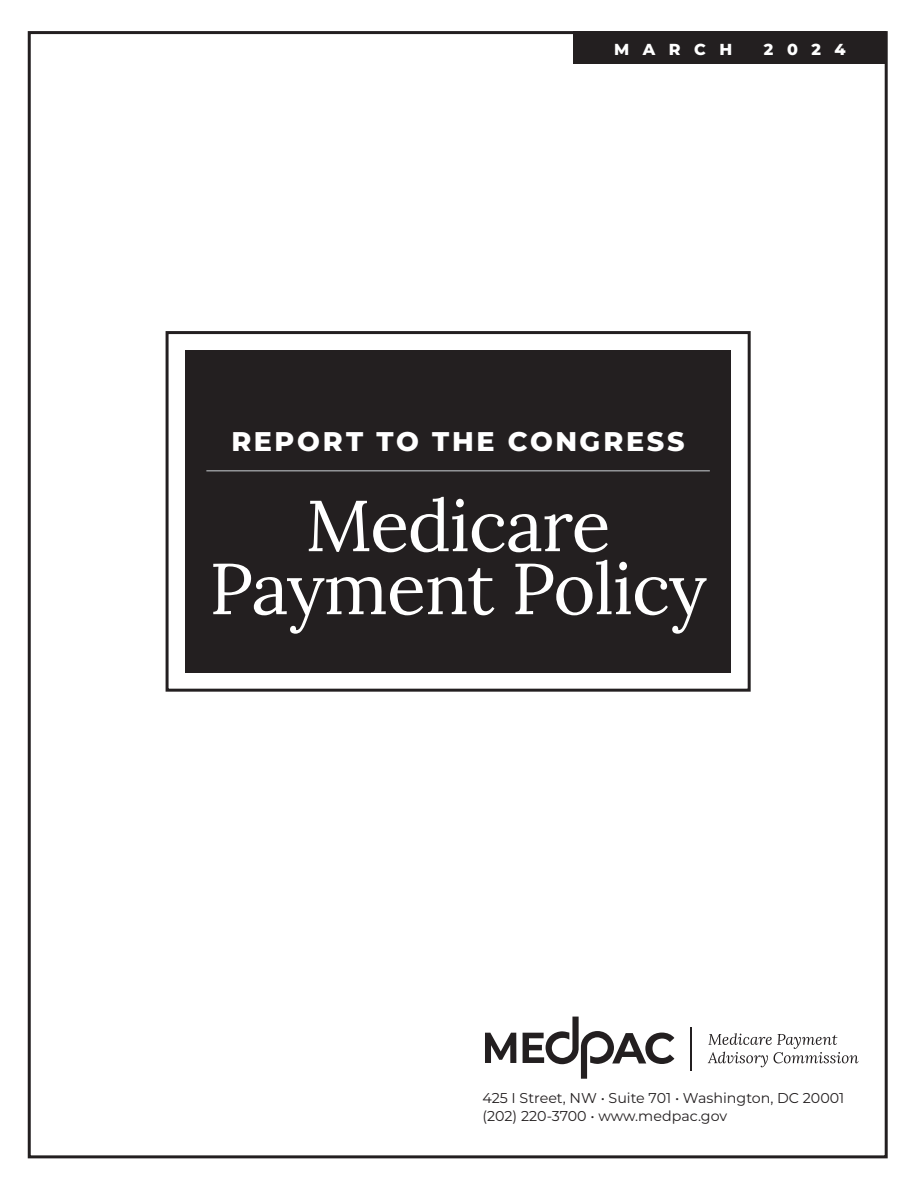
<style>
.page{position:relative;width:918px;height:1188px;background:#fff}
.page>*{position:absolute;margin:0;border:0;box-sizing:border-box;transform-origin:0 0}
.t1{font:72px/63px "Lora";letter-spacing:-.015em;color:#fff;text-align:center}
.t2{font:800 27px "Montserrat";letter-spacing:.1em;color:#fff}
.t3{font:800 15.9px "Montserrat";letter-spacing:.85em;color:#fff}
.t4{font:14.25px/18px "Montserrat";color:#231f20}
</style>
<div class="page">
<div style="left:28px;top:31px;width:860px;height:1127px;background:#fff;border:3px solid #231f20"></div>
<div style="left:574px;top:31px;width:312px;height:33px;background:#231f20"></div>
<div style="left:166px;top:331px;width:585px;height:361px;border:3px solid #231f20"></div>
<div style="left:185px;top:350px;width:546px;height:322px;background:#231f20"></div>
<hr style="left:206px;top:470px;width:504px;height:2px;background:#939598">
<svg style="left:485px;top:1033px;width:31px;height:30px"></svg>
<svg style="left:523px;top:1017px;width:151px;height:62px"></svg>
<svg style="left:708px;top:1033px;width:151px;height:34px"></svg>
<hr style="left:478px;top:1074px;width:94px;height:1px;background:#fff">
<hr style="left:594px;top:1074px;width:87px;height:1px;background:#fff">
<hr style="left:691px;top:1027px;width:1px;height:44px;background:#231f20">
<p class="t3" style="left:614px;top:37px;width:120px">MARCH</p>
<p class="t3" style="left:764px;top:37px;width:83px">2024</p>
<h2 class="t2" style="left:232px;top:421px;width:455px">REPORT TO THE CONGRESS</h2>
<h1 class="t1" style="left:209px;top:489px;width:499px">Medicare<br>Payment Policy</h1>
<p class="t4" style="left:482px;top:1088px;width:364px">425 I Street, NW • Suite 701 • Washington, DC 20001 (202) 220-3700 • www.medpac.gov</p>
</div>
